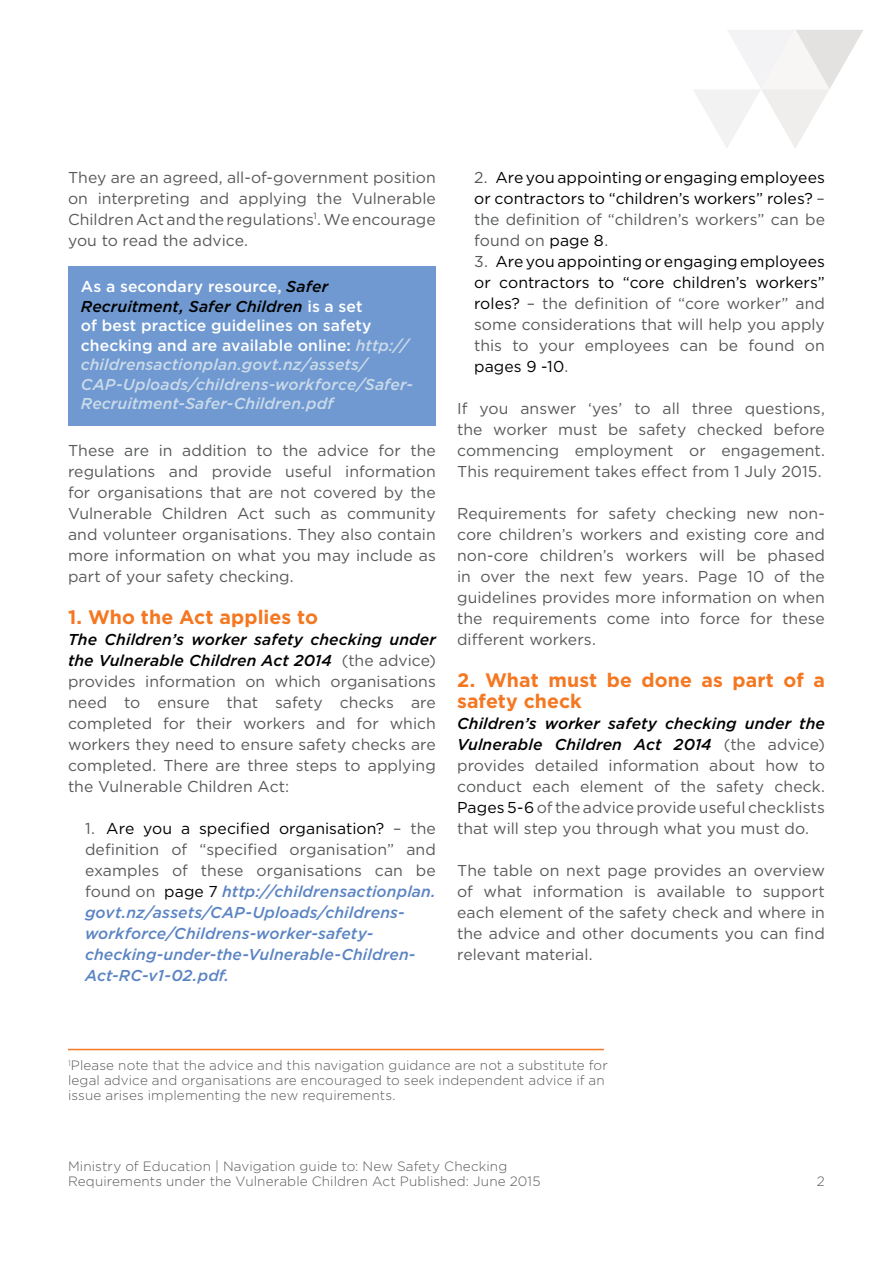
<style>
.page{position:relative;width:893px;height:1263px;background:#fff}
.page>*{position:absolute;margin:0;border:0;box-sizing:border-box;transform-origin:0 0}
.text{font:700 19.5px/21px "Gotham";letter-spacing:.005em;color:#f47721}
.text-2{font:15.75px/21px "Gotham";letter-spacing:.005em;color:#58595b;text-align:justify}
.t1{font:italic 500 15.75px/21px "Gotham";letter-spacing:.005em;color:#5b84c3}
.t2{font:italic 500 15.75px/19.5px "Gotham";letter-spacing:.005em;color:#cbdae9}
.t3{font:15.75px/21px "Gotham";letter-spacing:.005em;color:#000;text-align:justify}
.t4{font:300 13.5px/15px "Gotham";letter-spacing:.01em;color:#58595b}
.s1{font-style:normal;color:#fff}
.s2{color:#000}
.s3{font-weight:500;font-style:italic;color:#000}
.s4{font-weight:400;font-style:normal;color:#58595b}
.s5{font-weight:400;font-style:normal;color:#000}
.s6{color:#58595b}
</style>
<div class="page">
<svg style="left:694px;top:30px;width:169px;height:118px"></svg>
<div style="left:68px;top:267px;width:368px;height:159px;background:#6f99d0"></div>
<hr style="left:68px;top:1049px;width:536px;height:1px;background:#f47721">
<p class="text-2" style="left:68px;top:166px;width:369px">They are an agreed, all-of-government position on interpreting and applying the Vulnerable Children Act and the regulations<sup>1</sup>. We encourage you to read the advice.</p>
<p class="t2" style="left:81px;top:277px;width:334px"><span class="s1">As a secondary resource,</span> <span class="s2">Safer Recruitment, Safer Children</span> <span class="s1">is a set<br>of best practice guidelines on safety checking and are available online:</span> http:// childrensactionplan.govt.nz/assets/ CAP-Uploads/childrens-workforce/Safer-Recruitment-Safer-Children.pdf</p>
<p class="text-2" style="left:68px;top:439px;width:369px">These are in addition to the advice for the regulations and provide useful information for organisations that are not covered by the Vulnerable Children Act such as community and volunteer organisations. They also contain more information on what you may include as part of your safety checking.</p>
<p class="text" style="left:68px;top:606px;width:251px">1. Who the Act applies to</p>
<p class="text-2" style="left:68px;top:628px;width:369px"><span class="s3">The Children’s worker safety checking under the Vulnerable Children Act 2014</span> (the advice) provides information on which organisations need to ensure that safety checks are completed for their workers and for which workers they need to ensure safety checks are completed. There are three steps to applying the Vulnerable Children Act:</p>
<p class="t1" style="left:85px;top:817px;width:352px"><span class="s4">1.</span> <span class="s5">Are you a specified organisation?</span> <span class="s4">– the definition of “specified organisation” and examples of these organisations can be found on</span> <span class="s5">page 7</span> http://childrensactionplan. govt.nz/assets/CAP-Uploads/childrens&shy;workforce/Childrens-worker-safety&shy;checking-under-the-Vulnerable-Children-Act-RC-v1-02.pdf.</p>
<p class="t3" style="left:474px;top:166px;width:352px"><span class="s6">2.</span> Are you appointing or engaging employees or contractors to “children’s workers” roles? <span class="s6">– the definition of “children’s workers” can be found on</span> page 8<span class="s6">.</span></p>
<p class="text-2" style="left:474px;top:250px;width:352px">3. <span class="s2">Are you appointing or engaging employees or contractors to “core children’s workers” roles?</span> – the definition of “core worker” and some considerations that will help you apply this to your employees can be found on <span class="s2">pages 9 -10</span>.</p>
<p class="text-2" style="left:457px;top:397px;width:369px">If you answer ‘yes’ to all three questions, the worker must be safety checked before commencing employment or engagement.<br>This requirement takes effect from 1 July 2015.</p>
<p class="text-2" style="left:457px;top:502px;width:369px">Requirements for safety checking new non&shy;core children’s workers and existing core and non-core children’s workers will be phased in over the next few years. Page 10 of the guidelines provides more information on when the requirements come into force for these different workers.</p>
<p class="text" style="left:457px;top:669px;width:369px">2. What must be done as part of a safety check</p>
<p class="text-2" style="left:457px;top:712px;width:369px"><span class="s3">Children’s worker safety checking under the Vulnerable Children Act 2014</span> (the advice) provides detailed information about how to conduct each element of the safety check.<br><span class="s2">Pages 5-6</span> of the advice provide useful checklists that will step you through what you must do.</p>
<p class="text-2" style="left:457px;top:859px;width:369px">The table on next page provides an overview of what information is available to support each element of the safety check and where in the advice and other documents you can find relevant material.</p>
<p class="t4" style="left:68px;top:1057px;width:541px"><sup>1</sup>Please note that the advice and this navigation guidance are not a substitute for legal advice and organisations are encouraged to seek independent advice if an issue arises implementing the new requirements.</p>
<p class="t4" style="left:68px;top:1158px;width:474px">Ministry of Education | Navigation guide to: New Safety Checking<br>Requirements under the Vulnerable Children Act Published: June 2015</p>
<p class="t4" style="left:817px;top:1173px;width:9px">2</p>
</div>
